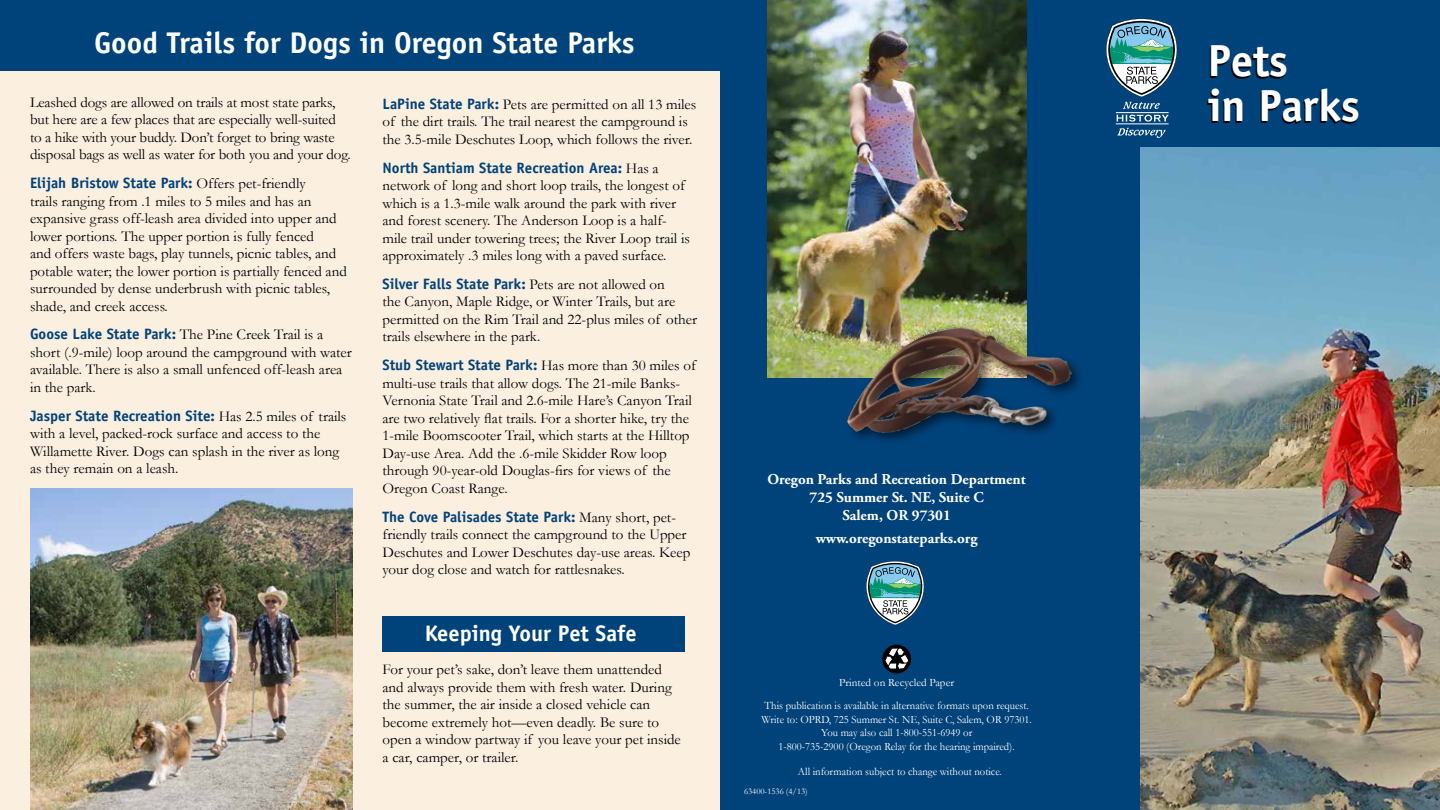
<style>
.page{position:relative;width:1440px;height:810px;background:#fff}
.page>*{position:absolute;margin:0;border:0;box-sizing:border-box;transform-origin:0 0}
.t1{font:700 45px/45px "Officina Sans";letter-spacing:-.01em;color:#fff}
.t2{font:700 30px "Officina Sans";color:#fff}
.t3{font:700 22.5px "Officina Sans";color:#fff}
.t4{font:15px/17.5px "Garamond";color:#000}
.t5{font:700 15px "Officina Sans";color:#00427a}
.t6{font:700 15px/18px "Adobe Garamond Pro";color:#fff;text-align:center}
.t7{font:11.25px/13.5px "Garamond";color:#fff;text-align:center;scale:.95 1}
.t8{font:11.25px/23.5px "Garamond";color:#fff;text-align:center}
.t9{font:8.75px "Garamond";color:#fff}
.s1{font-family:"Officina Sans";font-weight:700;color:#00427a}
.s2{font-family:"Garamond";font-weight:400;color:#000}
</style>
<div class="page">
<div style="left:0;top:0;width:725px;height:810px;background:#fbefe0"></div>
<div style="left:0;top:0;width:735px;height:71px;background:#00427a"></div>
<div style="left:720px;top:0;width:720px;height:810px;background:#00427a"></div>
<div style="left:882px;top:645px;width:29px;height:29px;background:#000;border-radius:50%"></div>
<svg style="left:883px;top:648px;width:26px;height:25px"></svg>
<svg style="left:1117px;top:128px;width:49px;height:10px"></svg>
<svg style="left:1116px;top:115px;width:53px;height:7px"></svg>
<hr style="left:1116px;top:112px;width:53px;height:1px;background:#fff">
<hr style="left:1116px;top:124px;width:53px;height:1px;background:#fff">
<svg style="left:1106px;top:19px;width:72px;height:90px"></svg>
<svg style="left:866px;top:561px;width:59px;height:64px"></svg>
<img style="left:1141px;top:148px;width:299px;height:662px">
<div style="left:382px;top:617px;width:303px;height:35px;background:#00427a"></div>
<img style="left:30px;top:488px;width:322px;height:322px">
<img style="left:767px;top:0;width:259px;height:377px">
<img style="left:828px;top:287px;width:252px;height:155px">
<h2 class="t2" style="left:94px;top:24px;width:542px">Good Trails for Dogs in Oregon State Parks</h2>
<p class="t4" style="left:382px;top:95px;width:315px"><span class="s1">LaPine State Park:</span> Pets are permitted on all 13 miles of the dirt trails. The trail nearest the campground is the 3.5-mile Deschutes Loop, which follows the river.</p>
<p class="t5" style="left:382px;top:158px;width:278px">North Santiam State Recreation Area: <span class="s2">Has a</span></p>
<p class="t4" style="left:382px;top:177px;width:309px">network of long and short loop trails, the longest of which is a 1.3-mile walk around the park with river and forest scenery. The Anderson Loop is a half&shy;mile trail under towering trees; the River Loop trail is approximately .3 miles long with a paved surface.</p>
<p class="t5" style="left:382px;top:274px;width:284px">Silver Falls State Park: <span class="s2">Pets are not allowed on</span></p>
<p class="t4" style="left:382px;top:293px;width:316px">the Canyon, Maple Ridge, or Winter Trails, but are permitted on the Rim Trail and 22-plus miles of other trails elsewhere in the park.</p>
<p class="t5" style="left:382px;top:356px;width:315px">Stub Stewart State Park: <span class="s2">Has more than 30 miles of</span></p>
<p class="t4" style="left:382px;top:374px;width:311px">multi-use trails that allow dogs. The 21-mile Banks-Vernonia State Trail and 2.6-mile Hare’s Canyon Trail are two relatively flat trails. For a shorter hike, try the 1-mile Boomscooter Trail, which starts at the Hilltop Day-use Area. Add the .6-mile Skidder Row loop through 90-year-old Douglas-firs for views of the Oregon Coast Range.</p>
<p class="t5" style="left:382px;top:507px;width:295px">The Cove Palisades State Park: <span class="s2">Many short, pet-</span></p>
<p class="t4" style="left:382px;top:525px;width:309px">friendly trails connect the campground to the Upper<br>Deschutes and Lower Deschutes day-use areas. Keep your dog close and watch for rattlesnakes.</p>
<p class="t4" style="left:30px;top:93px;width:322px">Leashed dogs are allowed on trails at most state parks, but here are a few places that are especially well-suited to a hike with your buddy. Don’t forget to bring waste disposal bags as well as water for both you and your dog.</p>
<p class="t5" style="left:30px;top:174px;width:277px">Elijah Bristow State Park: <span class="s2">Offers pet-friendly</span></p>
<p class="t4" style="left:30px;top:192px;width:318px">trails ranging from .1 miles to 5 miles and has an expansive grass off-leash area divided into upper and lower portions. The upper portion is fully fenced<br>and offers waste bags, play tunnels, picnic tables, and potable water; the lower portion is partially fenced and surrounded by dense underbrush with picnic tables, shade, and creek access.</p>
<p class="t4" style="left:30px;top:326px;width:323px"><span class="s1">Goose Lake State Park:</span> The Pine Creek Trail is a short (.9-mile) loop around the campground with water available. There is also a small unfenced off-leash area in the park.</p>
<p class="t5" style="left:30px;top:406px;width:318px">Jasper State Recreation Site: <span class="s2">Has 2.5 miles of trails</span></p>
<p class="t4" style="left:30px;top:425px;width:311px">with a level, packed-rock surface and access to the<br>Willamette River. Dogs can splash in the river as long as they remain on a leash.</p>
<h3 class="t3" style="left:425px;top:619px;width:214px">Keeping Your Pet Safe</h3>
<p class="t4" style="left:382px;top:661px;width:300px">For your pet’s sake, don’t leave them unattended and always provide them with fresh water. During the summer, the air inside a closed vehicle can become extremely hot—even deadly. Be sure to open a window partway if you leave your pet inside a car, camper, or trailer.</p>
<p class="t6" style="left:768px;top:470px;width:260px">Oregon Parks and Recreation Department<br>725 Summer St. NE, Suite C<br>Salem, OR 97301</p>
<p class="t6" style="left:816px;top:529px;width:163px">www.oregonstateparks.org</p>
<p class="t8" style="left:764px;top:671px;width:266px">Printed on Recycled Paper<br>This publication is available in alternative formats upon request.</p>
<p class="t7" style="left:762px;top:713px;width:286px">Write to: OPRD, 725 Summer St. NE, Suite C, Salem, OR 97301.<br>You may also call 1-800-551-6949 or<br>1-800-735-2900 (Oregon Relay for the hearing impaired).</p>
<p class="t7" style="left:798px;top:765px;width:216px">All information subject to change without notice.</p>
<p class="t9" style="left:744px;top:786px;width:65px">63400-1536 (4/13)</p>
<h1 class="t1" style="left:1208px;top:38px;width:154px">Pets<br>in Parks</h1>
</div>
